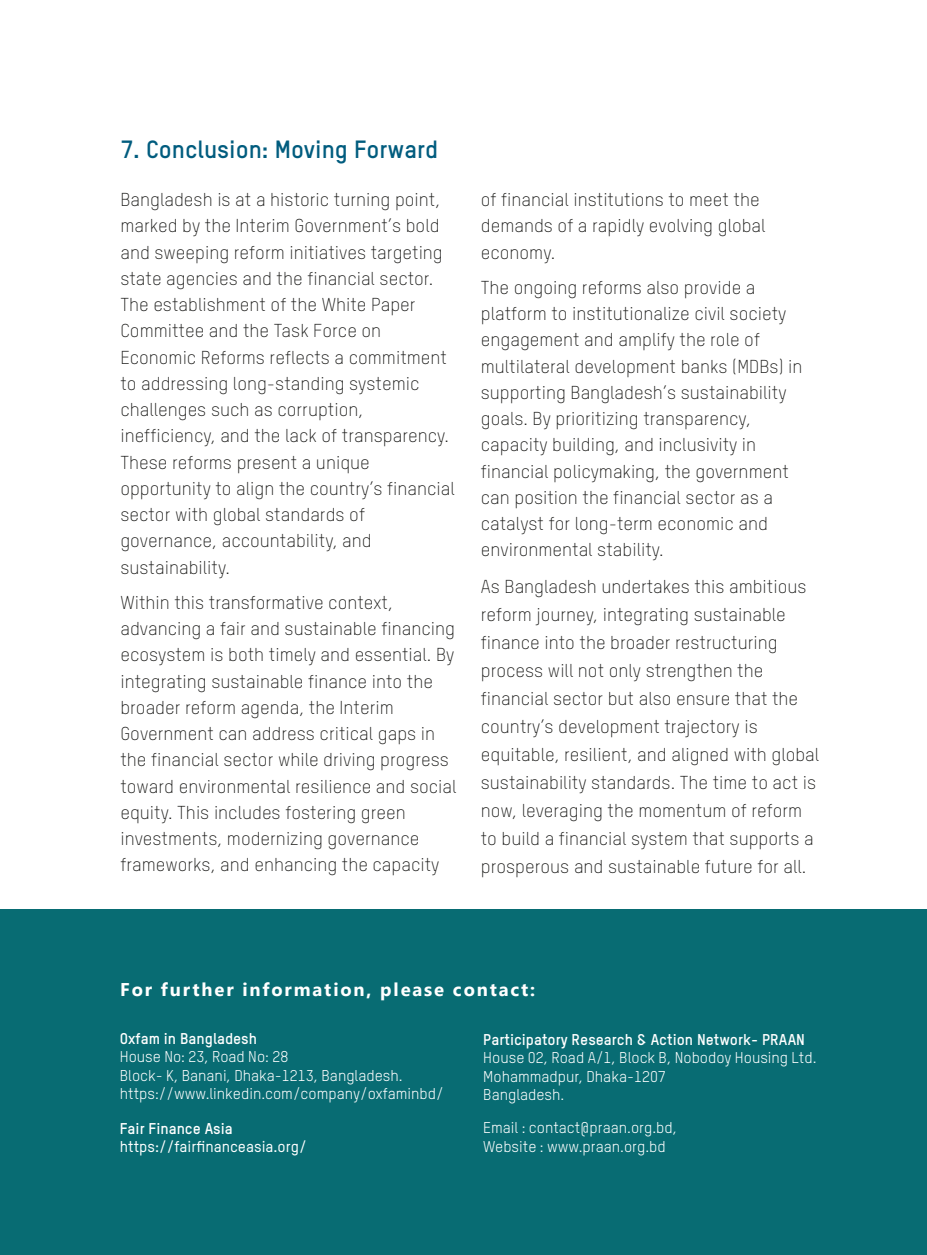
<style>
.page{position:relative;width:927px;height:1255px;background:#fff}
.page>*{position:absolute;margin:0;border:0;box-sizing:border-box;transform-origin:0 0}
.t1{font:700 24.5px "Oxfam TSTARPRO";color:#015c7e}
.t2{font:300 18.38px/26.2px "Oxfam TSTARPRO";color:#1d1d1b}
.t3{font:700 18.38px "Nirmala UI";letter-spacing:.1em;color:#fff}
.t4{font:15.4px/18.4px "Oxfam TSTARPRO";color:#fff}
.t5{font:700 15.4px "Oxfam TSTARPRO";color:#fff}
.t6{font:500 15.4px "Oxfam TSTARPRO";color:#fff}
</style>
<div class="page">
<div style="left:0;top:909px;width:927px;height:345px;background:#086c73"></div>
<h1 class="t1" style="left:121px;top:131px;width:319px">7. Conclusion: Moving Forward</h1>
<p class="t2" style="left:120px;top:185px;width:336px">Bangladesh is at a historic turning point, marked by the Interim Government’s bold and sweeping reform initiatives targeting state agencies and the financial sector.<br>The establishment of the White Paper Committee and the Task Force on Economic Reforms reflects a commitment to addressing long-standing systemic challenges such as corruption, inefficiency, and the lack of transparency.<br>These reforms present a unique opportunity to align the country’s financial sector with global standards of governance, accountability, and sustainability.</p>
<p class="t2" style="left:120px;top:588px;width:338px">Within this transformative context, advancing a fair and sustainable financing ecosystem is both timely and essential. By integrating sustainable finance into the broader reform agenda, the Interim Government can address critical gaps in the financial sector while driving progress toward environmental resilience and social equity. This includes fostering green investments, modernizing governance frameworks, and enhancing the capacity</p>
<p class="t2" style="left:481px;top:185px;width:286px">of financial institutions to meet the demands of a rapidly evolving global economy.</p>
<p class="t2" style="left:481px;top:273px;width:323px">The ongoing reforms also provide a platform to institutionalize civil society engagement and amplify the role of multilateral development banks (MDBs) in supporting Bangladesh’s sustainability goals. By prioritizing transparency, capacity building, and inclusivity in financial policymaking, the government can position the financial sector as a catalyst for long-term economic and environmental stability.</p>
<p class="t2" style="left:481px;top:571px;width:340px;line-height:28px">As Bangladesh undertakes this ambitious reform journey, integrating sustainable finance into the broader restructuring process will not only strengthen the financial sector but also ensure that the country’s development trajectory is equitable, resilient, and aligned with global sustainability standards. The time to act is now, leveraging the momentum of reform to build a financial system that supports a prosperous and sustainable future for all.</p>
<p class="t3" style="left:120px;top:974px;width:416px">For further information, please contact:</p>
<p class="t5" style="left:120px;top:1026px;width:139px">Oxfam in Bangladesh</p>
<p class="t4" style="left:120px;top:1046px;width:325px">House No: 23, Road No: 28<br>Block- K, Banani, Dhaka-1213, Bangladesh. https://www.linkedin.com/company/oxfaminbd/</p>
<p class="t5" style="left:120px;top:1116px;width:114px">Fair Finance Asia</p>
<p class="t6" style="left:120px;top:1135px;width:188px">https://fairfinanceasia.org/</p>
<p class="t5" style="left:483px;top:1027px;width:323px">Participatory Research &amp; Action Network- PRAAN</p>
<p class="t4" style="left:483px;top:1047px;width:335px">House 02, Road A/1, Block B, Nobodoy Housing Ltd.<br>Mohammadpur, Dhaka-1207<br>Bangladesh.</p>
<p class="t4" style="left:483px;top:1117px;width:195px">Email : contact@praan.org.bd,<br>Website : www.praan.org.bd</p>
</div>
